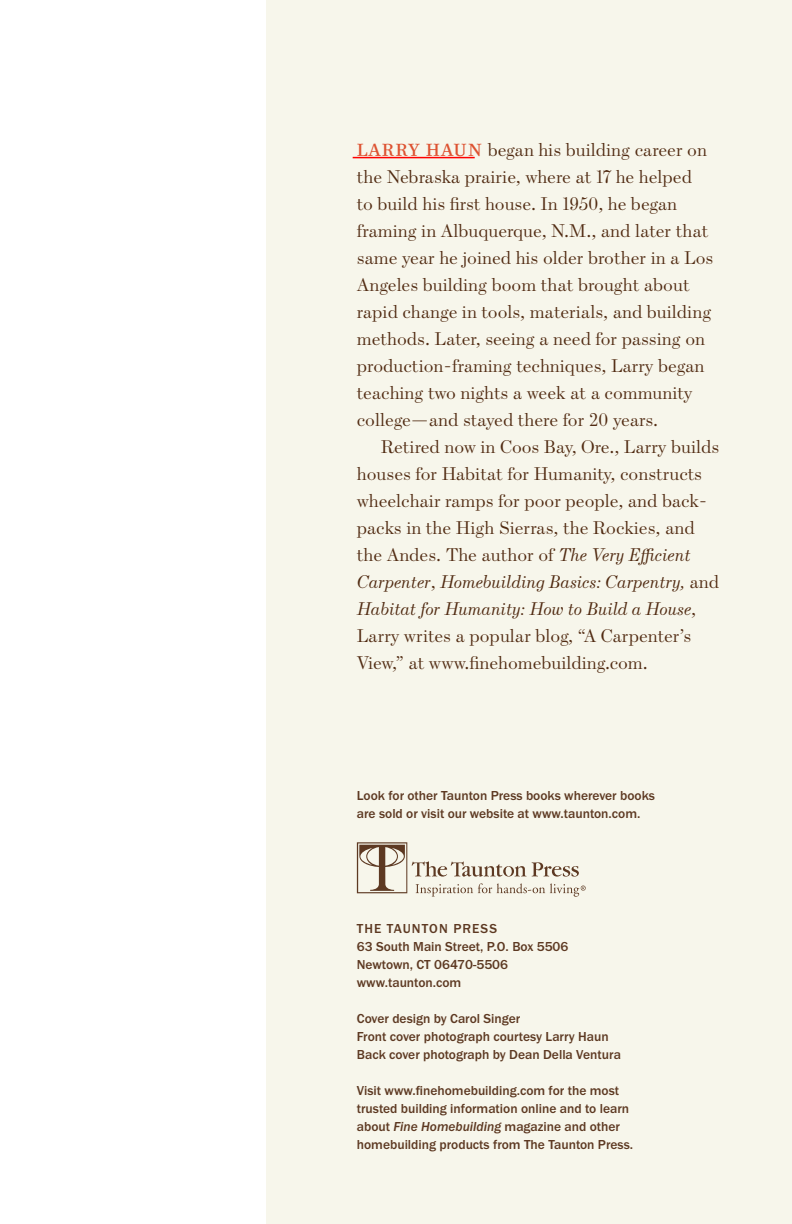
<style>
.page{position:relative;width:792px;height:1224px;background:#fff}
.page>*{position:absolute;margin:0;border:0;box-sizing:border-box;transform-origin:0 0}
.t1{font:500 68px "TPCORPLOG Onew";color:#5d3922}
.t2{font:300 18.4px "Escrow";color:#512b12}
.t3{font:italic 300 18.4px "Escrow";color:#512b12}
.t4{font:500 13.6px/18px "Franklin Gothic Itc T";color:#5d3922}
.s1{font-family:"Paperback 12";font-weight:400;font-size:17.6px;color:#dd5231}
.s2{font-style:italic}
.s3{font-style:normal}
</style>
<div class="page">
<div style="left:267px;top:0;width:525px;height:1224px;background:#f7f6eb"></div>
<hr style="left:353px;top:157px;width:122px;height:1px;background:#f00">
<p class="t2" style="left:357px;top:139px;width:351px"><span class="s1">LA R RY HAUN</span> began his building career on</p>
<p class="t2" style="left:357px;top:166px;width:337px">the Nebraska prairie, where at 17 he helped</p>
<p class="t2" style="left:357px;top:193px;width:322px">to build his first house. In 1950, he began</p>
<p class="t2" style="left:357px;top:220px;width:353px">framing in Albuquerque, N.M., and later that</p>
<p class="t2" style="left:357px;top:247px;width:358px">same year he joined his older brother in a Los</p>
<p class="t2" style="left:357px;top:274px;width:334px">Angeles building boom that brought about</p>
<p class="t2" style="left:357px;top:301px;width:356px">rapid change in tools, materials, and building</p>
<p class="t2" style="left:357px;top:328px;width:350px">methods. Later, seeing a need for passing on</p>
<p class="t2" style="left:357px;top:355px;width:349px">production-framing techniques, Larry began</p>
<p class="t2" style="left:357px;top:382px;width:337px">teaching two nights a week at a community</p>
<p class="t2" style="left:357px;top:409px;width:303px">college—and stayed there for 20 years.</p>
<p class="t2" style="left:381px;top:436px;width:340px">Retired now in Coos Bay, Ore., Larry builds</p>
<p class="t2" style="left:357px;top:463px;width:347px">houses for Habitat for Humanity, constructs</p>
<p class="t2" style="left:357px;top:490px;width:352px">wheelchair ramps for poor people, and back-</p>
<p class="t2" style="left:357px;top:517px;width:339px">packs in the High Sierras, the Rockies, and</p>
<p class="t2" style="left:357px;top:544px;width:335px">the Andes. The author of <span class="s2">The Very Efficient</span></p>
<p class="t3" style="left:357px;top:571px;width:364px">Carpenter<span class="s3">,</span> Homebuilding Basics: Carpentry, <span class="s3">and</span></p>
<p class="t3" style="left:357px;top:598px;width:341px">Habitat for Humanity: How to Build a House<span class="s3">,</span></p>
<p class="t2" style="left:357px;top:625px;width:336px">Larry writes a popular blog, “A Carpenter’s</p>
<p class="t2" style="left:357px;top:652px;width:292px">View,” at www.finehomebuilding.com.</p>
<p class="t4" style="left:357px;top:786px;width:300px">Look for other Taunton Press books wherever books are sold or visit our website at www.taunton.com.</p>
<p class="t1" style="left:357px;top:833px;width:242px">Pp</p>
<p class="t4" style="left:357px;top:919px;width:213px">The TaunTon Press<br>63 south Main street, P.o. Box 5506 newtown, CT 06470-5506 www.taunton.com</p>
<p class="t4" style="left:357px;top:1009px;width:266px">Cover design by Carol singer<br>Front cover photograph courtesy Larry haun<br>Back cover photograph by Dean Della Ventura</p>
<p class="t4" style="left:357px;top:1081px;width:278px">Visit www.finehomebuilding.com for the most trusted building information online and to learn about <span class="s2">Fine Homebuilding</span> magazine and other homebuilding products from The Taunton Press.</p>
</div>
